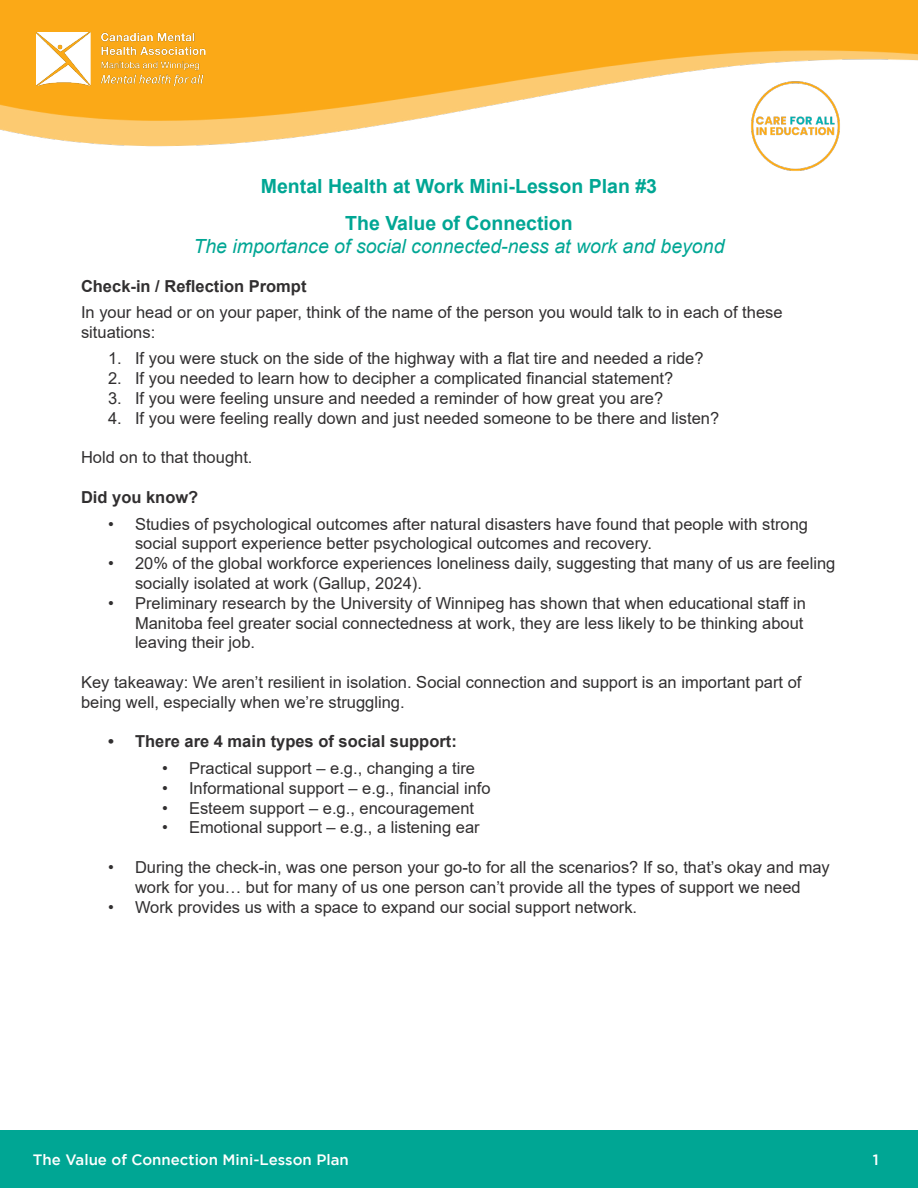
<style>
.page{position:relative;width:918px;height:1188px;background:#fff}
.page>*{position:absolute;margin:0;border:0;box-sizing:border-box;transform-origin:0 0}
.Page_title{font:700 19.5px "Arial";color:#00a694}
.Page_title-2{font:italic 19.5px "Arial";color:#00a694}
.Body_text{font:16.5px/19.8px "Arial";color:#312f30}
.Body_title{font:16.5px/19.8px "Arial";color:#312f30}
.Body_title-2{font:700 16.5px "Arial";color:#312f30}
.t1{font:500 15px "Gotham";color:#fff}
</style>
<div class="page">
<img style="left:0;top:0;width:918px;height:1131px">
<img style="left:36px;top:32px;width:170px;height:53px">
<img style="left:745px;top:75px;width:101px;height:102px">
<div style="left:0;top:1131px;width:918px;height:57px;background:#00a694"></div>
<p class="Page_title" style="left:261px;top:172px;width:398px">Mental Health at Work Mini-Lesson Plan #3</p>
<p class="Page_title" style="left:345px;top:209px;width:229px">The Value of Connection</p>
<p class="Page_title-2" style="left:193px;top:234px;width:533px">The importance of social connected-ness at work and beyond</p>
<p class="Body_title-2" style="left:81px;top:274px;width:227px">Check-in / Reflection Prompt</p>
<p class="Body_title" style="left:81px;top:302px;width:703px">In your head or on your paper, think of the name of the person you would talk to in each of these situations:</p>
<p class="Body_text" style="left:108px;top:349px;width:597px">1. If you were stuck on the side of the highway with a flat tire and needed a ride?</p>
<p class="Body_text" style="left:108px;top:368px;width:567px">2. If you needed to learn how to decipher a complicated financial statement?</p>
<p class="Body_text" style="left:108px;top:388px;width:557px">3. If you were feeling unsure and needed a reminder of how great you are?</p>
<p class="Body_text" style="left:108px;top:408px;width:613px">4. If you were feeling really down and just needed someone to be there and listen?</p>
<p class="Body_text" style="left:81px;top:448px;width:173px">Hold on to that thought.</p>
<p class="Body_title-2" style="left:81px;top:486px;width:119px">Did you know?</p>
<p class="Body_text" style="left:135px;top:514px;width:675px;text-indent:-27px">• Studies of psychological outcomes after natural disasters have found that people with strong social support experience better psychological outcomes and recovery.</p>
<p class="Body_text" style="left:135px;top:553px;width:702px;text-indent:-27px">• 20% of the global workforce experiences loneliness daily, suggesting that many of us are feeling socially isolated at work (Gallup, 2024).</p>
<p class="Body_text" style="left:135px;top:593px;width:672px;text-indent:-27px">• Preliminary research by the University of Winnipeg has shown that when educational staff in<br>Manitoba feel greater social connectedness at work, they are less likely to be thinking about leaving their job.</p>
<p class="Body_text" style="left:81px;top:672px;width:722px">Key takeaway: We aren’t resilient in isolation. Social connection and support is an important part of being well, especially when we’re struggling.</p>
<p class="Body_title-2" style="left:108px;top:730px;width:350px">• There are 4 main types of social support:</p>
<p class="Body_text" style="left:162px;top:758px;width:315px">• Practical support – e.g., changing a tire</p>
<p class="Body_text" style="left:162px;top:778px;width:330px">• Informational support – e.g., financial info</p>
<p class="Body_text" style="left:162px;top:798px;width:314px">• Esteem support – e.g., encouragement</p>
<p class="Body_text" style="left:162px;top:818px;width:319px">• Emotional support – e.g., a listening ear</p>
<p class="Body_text" style="left:108px;top:857px;width:723px;text-align:center">• During the check-in, was one person your go-to for all the scenarios? If so, that’s okay and may work for you… but for many of us one person can’t provide all the types of support we need</p>
<p class="Body_text" style="left:108px;top:897px;width:531px">• Work provides us with a space to expand our social support network.</p>
<p class="t1" style="left:33px;top:1152px;width:317px">The Value of Connection Mini-Lesson Plan</p>
<p class="t1" style="left:873px;top:1152px;width:7px">1</p>
</div>
